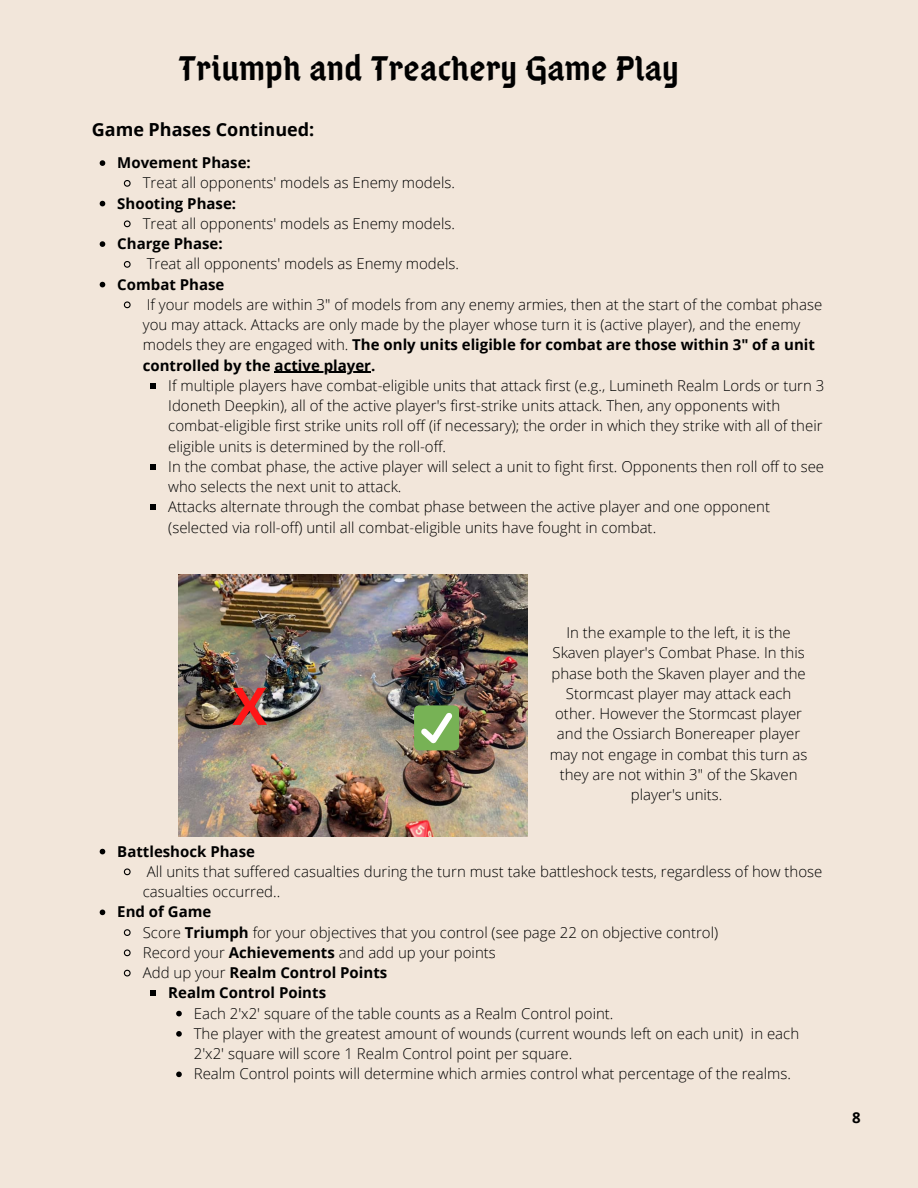
<style>
.page{position:relative;width:918px;height:1188px;background:#f2e6da}
.page>*{position:absolute;margin:0;border:0;box-sizing:border-box;transform-origin:0 0}
.t1{font:700 51.9px "Open Sans";color:#ff1616}
.t2{font:36px "Abibas";color:#000}
.t3{font:700 18px "Open Sans";color:#000}
.t4{font:300 15px/20.2px "Open Sans";color:#000}
.t5{font:700 15px "Open Sans";color:#000}
.s1{font-weight:700}
.s2{font-weight:300}
</style>
<div class="page">
<svg style="left:100px;top:160px;width:5px;height:6px"></svg>
<svg style="left:123px;top:180px;width:8px;height:7px"></svg>
<svg style="left:100px;top:201px;width:5px;height:5px"></svg>
<svg style="left:123px;top:220px;width:8px;height:8px"></svg>
<svg style="left:100px;top:241px;width:5px;height:6px"></svg>
<svg style="left:123px;top:261px;width:8px;height:7px"></svg>
<svg style="left:100px;top:282px;width:5px;height:5px"></svg>
<svg style="left:123px;top:301px;width:8px;height:8px"></svg>
<hr style="left:275px;top:372px;width:96px;height:1px;background:#000">
<svg style="left:150px;top:383px;width:6px;height:6px"></svg>
<svg style="left:150px;top:464px;width:6px;height:6px"></svg>
<svg style="left:150px;top:505px;width:6px;height:5px"></svg>
<svg style="left:100px;top:849px;width:5px;height:5px"></svg>
<svg style="left:123px;top:868px;width:8px;height:8px"></svg>
<svg style="left:100px;top:910px;width:5px;height:5px"></svg>
<svg style="left:123px;top:929px;width:8px;height:7px"></svg>
<svg style="left:123px;top:949px;width:8px;height:8px"></svg>
<svg style="left:123px;top:969px;width:8px;height:8px"></svg>
<svg style="left:150px;top:991px;width:6px;height:5px"></svg>
<svg style="left:176px;top:1011px;width:6px;height:5px"></svg>
<svg style="left:176px;top:1031px;width:6px;height:6px"></svg>
<svg style="left:176px;top:1072px;width:6px;height:5px"></svg>
<img style="left:179px;top:575px;width:348px;height:262px">
<div style="left:414px;top:705px;width:45px;height:45px;background:#77b255;border-radius:5px"></div>
<svg style="left:421px;top:713px;width:31px;height:30px"></svg>
<h2 class="t2" style="left:179px;top:53px;width:502px">Triumph and Treachery Game Play</h2>
<p class="t3" style="left:92px;top:117px;width:224px">Game Phases Continued:</p>
<p class="t5" style="left:117px;top:152px;width:135px">Movement Phase:</p>
<p class="t4" style="left:143px;top:172px;width:314px">Treat all opponents' models as Enemy models.</p>
<p class="t5" style="left:117px;top:193px;width:120px">Shooting Phase:</p>
<p class="t4" style="left:143px;top:213px;width:314px">Treat all opponents' models as Enemy models.</p>
<p class="t5" style="left:117px;top:233px;width:107px">Charge Phase:</p>
<p class="t4" style="left:147px;top:253px;width:314px">Treat all opponents' models as Enemy models.</p>
<p class="t5" style="left:117px;top:274px;width:109px">Combat Phase</p>
<p class="t4" style="left:143px;top:294px;width:681px">If your models are within 3" of models from any enemy armies, then at the start of the combat phase you may attack. Attacks are only made by the player whose turn it is (active player), and the enemy models they are engaged with. <span class="s1">The only units eligible for combat are those within 3" of a unit controlled by the active player.</span></p>
<p class="t4" style="left:168px;top:375px;width:658px">If multiple players have combat-eligible units that attack first (e.g., Lumineth Realm Lords or turn 3<br>Idoneth Deepkin), all of the active player's first-strike units attack. Then, any opponents with combat-eligible first strike units roll off (if necessary); the order in which they strike with all of their eligible units is determined by the roll-off.<br>In the combat phase, the active player will select a unit to fight first. Opponents then roll off to see who selects the next unit to attack.<br>Attacks alternate through the combat phase between the active player and one opponent (selected via roll-off) until all combat-eligible units have fought in combat.</p>
<h1 class="t1" style="left:232px;top:669px;width:36px">X</h1>
<p class="t4" style="left:550px;top:622px;width:259px;text-align:center">In the example to the left, it is the Skaven player's Combat Phase. In this phase both the Skaven player and the Stormcast player may attack each other. However the Stormcast player and the Ossiarch Bonereaper player may not engage in combat this turn as they are not within 3" of the Skaven player's units.</p>
<p class="t5" style="left:117px;top:841px;width:139px">Battleshock Phase</p>
<p class="t4" style="left:143px;top:861px;width:681px">All units that suffered casualties during the turn must take battleshock tests, regardless of how those casualties occurred..</p>
<p class="t5" style="left:117px;top:901px;width:96px">End of Game</p>
<p class="t4" style="left:143px;top:922px;width:577px">Score <span class="s1">Triumph</span> for your objectives that you control (see page 22 on objective control)</p>
<p class="t4" style="left:143px;top:942px;width:355px">Record your <span class="s1">Achievements</span> and add up your points</p>
<p class="t5" style="left:143px;top:962px;width:246px"><span class="s2">Add up your</span> Realm Control Points</p>
<p class="t5" style="left:168px;top:982px;width:159px">Realm Control Points</p>
<p class="t4" style="left:194px;top:1003px;width:607px">Each 2'x2' square of the table counts as a Realm Control point.<br>The player with the greatest amount of wounds (current wounds left on each unit) in each 2'x2' square will score 1 Realm Control point per square.<br>Realm Control points will determine which armies control what percentage of the realms.</p>
<p class="t5" style="left:852px;top:1107px;width:10px">8</p>
</div>
